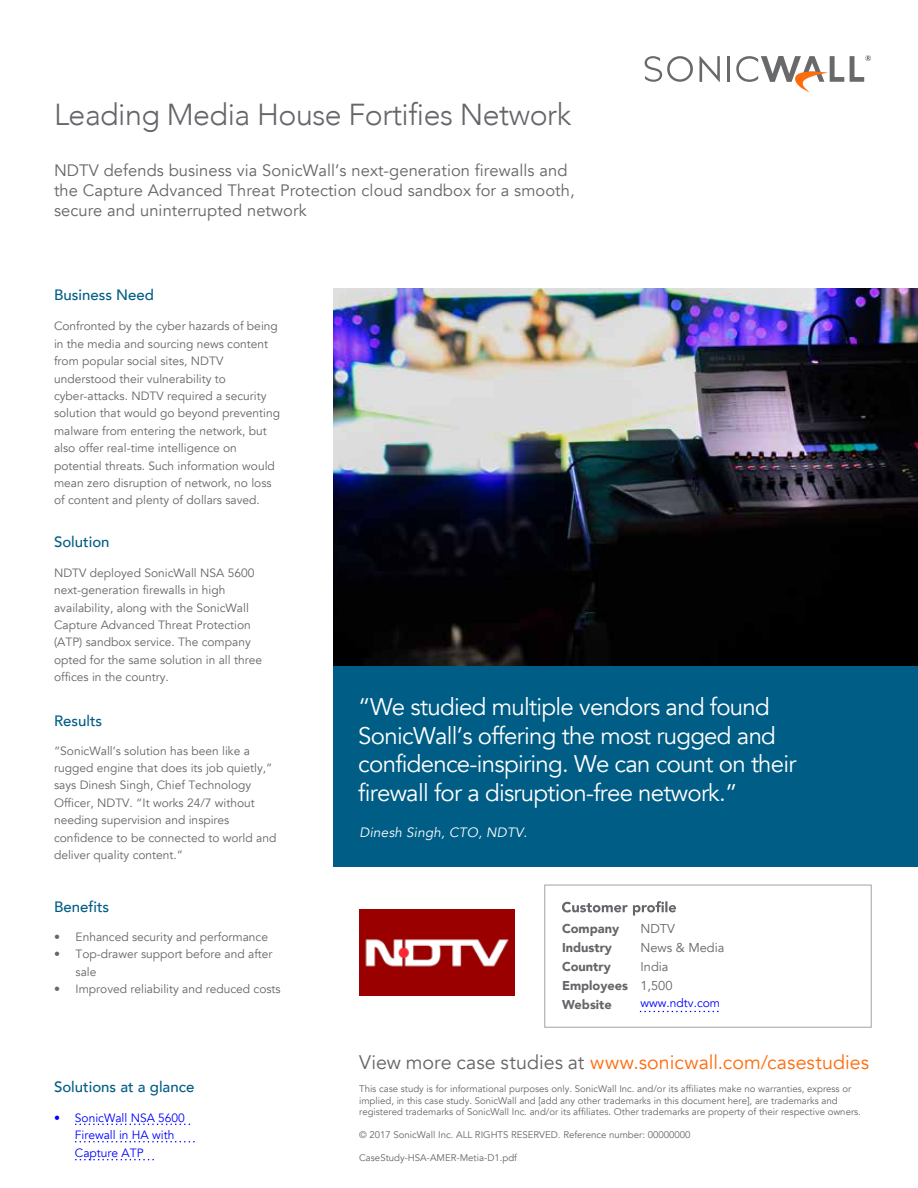
<style>
.page{position:relative;width:918px;height:1188px;background:#fff}
.page>*{position:absolute;margin:0;border:0;box-sizing:border-box;transform-origin:0 0}
.t1{font:300 30.3px "Avenir";letter-spacing:-.015em;color:#65656a}
.t2{font:24px/28.8px "Avenir";letter-spacing:-.03em;color:#fff}
.t3{font:19.65px "Avenir";letter-spacing:.005em;color:#ff6c0c}
.t4{font:16.5px/19.8px "Avenir";letter-spacing:.005em;color:#65656a}
.t5{font:500 15px "Avenir";color:#005d85}
.t6{font:italic 13.5px "Avenir";letter-spacing:.015em;color:#fff}
.t7{font:900 12.75px/19.2px "Avenir";color:#65656a}
.t8{font:12.75px "Avenir";color:#65656a}
.t9{font:12px/17.4px "Avenir";color:#65656a}
.t10{font:12px/17.4px "Avenir";color:#00f}
.t11{font:9.6px/11.6px "Avenir";color:#65656a}
.s1{font-weight:400}
.s2{color:#65656a}
</style>
<div class="page">
<svg style="left:700px;top:56px;width:20px;height:26px"></svg>
<hr style="left:727px;top:56px;width:2px;height:26px;background:#68696b">
<svg style="left:645px;top:56px;width:48px;height:26px"></svg>
<svg style="left:736px;top:56px;width:108px;height:37px"></svg>
<svg style="left:850px;top:55px;width:21px;height:27px"></svg>
<img style="left:333px;top:288px;width:585px;height:378px">
<div style="left:333px;top:666px;width:585px;height:201px;background:#005d85"></div>
<svg style="left:76px;top:1124px;width:115px;height:1px"></svg>
<svg style="left:76px;top:1141px;width:119px;height:1px"></svg>
<svg style="left:76px;top:1159px;width:78px;height:1px"></svg>
<svg style="left:562px;top:901px;width:114px;height:15px"></svg>
<svg style="left:641px;top:1011px;width:78px;height:1px"></svg>
<div style="left:544px;top:885px;width:328px;height:143px;border:1px solid #a3a3a5"></div>
<img style="left:360px;top:909px;width:154px;height:87px">
<h1 class="t1" style="left:54px;top:97px;width:519px">Leading Media House Fortifies Network</h1>
<h3 class="t4" style="left:54px;top:161px;width:522px">NDTV defends business via SonicWall’s next-generation firewalls and the Capture Advanced Threat Protection cloud sandbox for a smooth, secure and uninterrupted network</h3>
<p class="t5" style="left:54px;top:282px;width:102px">Business Need</p>
<p class="t9" style="left:54px;top:318px;width:227px">Confronted by the cyber hazards of being in the media and sourcing news content from popular social sites, NDTV understood their vulnerability to cyber-attacks. NDTV required a security solution that would go beyond preventing malware from entering the network, but also offer real-time intelligence on potential threats. Such information would mean zero disruption of network, no loss of content and plenty of dollars saved.</p>
<p class="t5" style="left:54px;top:529px;width:57px">Solution</p>
<p class="t9" style="left:54px;top:564px;width:209px">NDTV deployed SonicWall NSA 5600 next-generation firewalls in high availability, along with the SonicWall Capture Advanced Threat Protection (ATP) sandbox service. The company opted for the same solution in all three offices in the country.</p>
<p class="t5" style="left:54px;top:708px;width:50px">Results</p>
<p class="t9" style="left:54px;top:742px;width:224px">“SonicWall’s solution has been like a rugged engine that does its job quietly,” says Dinesh Singh, Chief Technology Officer, NDTV. “It works 24/7 without needing supervision and inspires confidence to be connected to world and deliver quality content.”</p>
<p class="t5" style="left:54px;top:894px;width:57px">Benefits</p>
<p class="t9" style="left:54px;top:928px;width:215px">• Enhanced security and performance</p>
<p class="t9" style="left:76px;top:946px;width:199px;text-indent:-21px">• Top-drawer support before and after sale</p>
<p class="t9" style="left:54px;top:981px;width:228px">• Improved reliability and reduced costs</p>
<p class="t5" style="left:54px;top:1074px;width:142px">Solutions at a glance</p>
<p class="t10" style="left:75px;top:1109px;width:112px;text-indent:-21px">• SonicWall NSA 5600<br>Firewall in HA with<br>Capture ATP</p>
<h2 class="t2" style="left:358px;top:693px;width:440px">“We studied multiple vendors and found SonicWall’s offering the most rugged and confidence-inspiring. We can count on their firewall for a disruption-free network.”</h2>
<p class="t6" style="left:360px;top:824px;width:169px">Dinesh Singh, CTO, NDTV.</p>
<p class="t7" style="left:562px;top:919px;width:59px">Company</p>
<p class="t8" style="left:641px;top:921px;width:36px">NDTV</p>
<p class="t7" style="left:562px;top:938px;width:52px">Industry</p>
<p class="t8" style="left:641px;top:940px;width:86px">News &amp; Media</p>
<p class="t7" style="left:562px;top:956px;width:50px">Country</p>
<p class="t7" style="left:562px;top:956px;width:112px;text-indent:78px"><span class="s1">India<br></span>Employees <span class="s1">1,500<br></span>Website</p>
<p class="t10" style="left:641px;top:995px;width:81px">www.ndtv.com</p>
<h3 class="t3" style="left:359px;top:1051px;width:511px"><span class="s2">View more case studies at</span> www.sonicwall.com/casestudies</h3>
<p class="t11" style="left:359px;top:1083px;width:503px">This case study is for informational purposes only. SonicWall Inc. and/or its affiliates make no warranties, express or implied, in this case study. SonicWall and [add any other trademarks in this document here], are trademarks and registered trademarks of SonicWall Inc. and/or its affiliates. Other trademarks are property of their respective owners.</p>
<p class="t11" style="left:359px;top:1129px;width:333px">© 2017 SonicWall Inc. ALL RIGHTS RESERVED. Reference number: 00000000</p>
<p class="t11" style="left:359px;top:1152px;width:159px">CaseStudy-HSA-AMER-Metia-D1.pdf</p>
</div>
